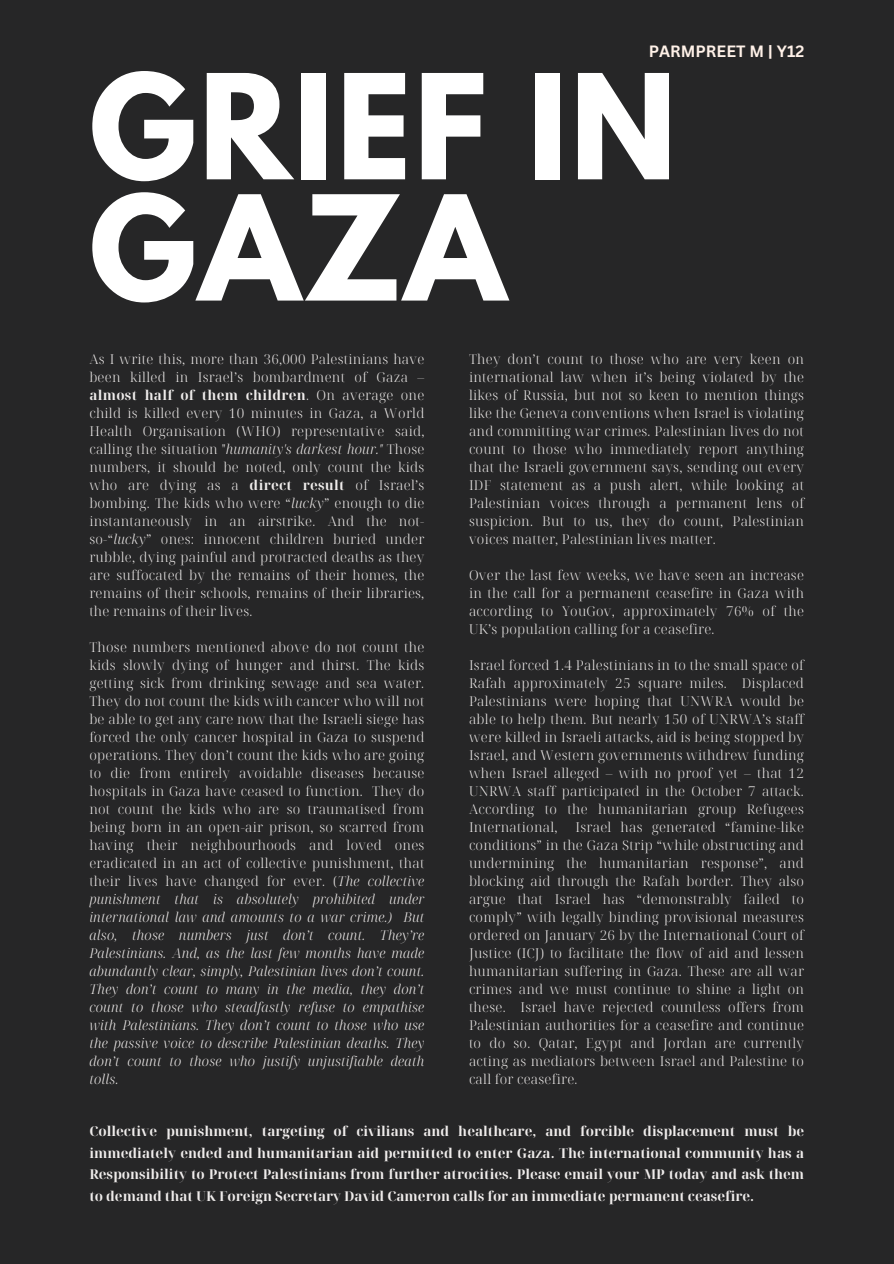
<style>
.page{position:relative;width:894px;height:1264px;background:#fff}
.page>*{position:absolute;margin:0;border:0;box-sizing:border-box;transform-origin:0 0}
.t1{font:700 128.85px/121.2px "League Spartan";letter-spacing:.02em;color:#fff}
.t2{font:700 15.9px "Canva Sans";color:#fff1e8}
.t3{font:300 13.5px/18px "Noto Serif Display";letter-spacing:.02em;color:#efeceb;text-align:justify}
.t4{font:700 13.5px/21.3px "Noto Serif Display";color:#efeceb;text-align:justify}
.s1{font-weight:700}
.s2{font-style:italic}
</style>
<div class="page">
<div style="left:0;top:0;width:893px;height:1263px;background:#262627"></div>
<h3 class="t2" style="left:648px;top:40px;width:157px">PARMPREET M | Y12</h3>
<h2 class="t1" style="left:89px;top:83px;width:588px">GRIEF IN<br>GAZA</h2>
<h1 class="t3" style="left:89px;top:349px;width:336px">As I write this, more than 36,000 Palestinians have been killed in Israel’s bombardment of Gaza – <span class="s1">almost half of them children</span>. On average one child is killed every 10 minutes in Gaza, a World Health Organisation (WHO) representative said, calling the situation "<span class="s2">humanity's darkest hour."</span> Those numbers, it should be noted, only count the kids who are dying as a <span class="s1">direct result</span> of Israel’s bombing. The kids who were “<span class="s2">lucky</span>” enough to die instantaneously in an airstrike. And the not&shy;so-“<span class="s2">lucky</span>” ones: innocent children buried under rubble, dying painful and protracted deaths as they are suffocated by the remains of their homes, the remains of their schools, remains of their libraries, the remains of their lives.</h1>
<p class="t3" style="left:89px;top:637px;width:336px">Those numbers mentioned above do not count the kids slowly dying of hunger and thirst. The kids getting sick from drinking sewage and sea water.<br>They do not count the kids with cancer who will not be able to get any care now that the Israeli siege has forced the only cancer hospital in Gaza to suspend operations. They don’t count the kids who are going to die from entirely avoidable diseases because hospitals in Gaza have ceased to function. They do not count the kids who are so traumatised from being born in an open-air prison, so scarred from having their neighbourhoods and loved ones eradicated in an act of collective punishment, that their lives have changed for ever. (<span class="s2">The collective punishment that is absolutely prohibited under international law and amounts to a war crime.) But also, those numbers just don’t count. They’re Palestinians. And, as the last few months have made abundantly clear, simply, Palestinian lives don’t count.<br>They don’t count to many in the media, they don’t count to those who steadfastly refuse to empathise with Palestinians. They don’t count to those who use the passive voice to describe Palestinian deaths. They don’t count to those who justify unjustifiable death tolls.</span></p>
<p class="t3" style="left:469px;top:349px;width:336px">They don’t count to those who are very keen on international law when it’s being violated by the likes of Russia, but not so keen to mention things like the Geneva conventions when Israel is violating and committing war crimes. Palestinian lives do not count to those who immediately report anything that the Israeli government says, sending out every IDF statement as a push alert, while looking at Palestinian voices through a permanent lens of suspicion. But to us, they do count, Palestinian voices matter, Palestinian lives matter.</p>
<p class="t3" style="left:469px;top:565px;width:336px">Over the last few weeks, we have seen an increase in the call for a permanent ceasefire in Gaza with according to YouGov, approximately 76% of the UK’s population calling for a ceasefire.</p>
<p class="t3" style="left:469px;top:655px;width:336px">Israel forced 1.4 Palestinians in to the small space of Rafah approximately 25 square miles. Displaced Palestinians were hoping that UNWRA would be able to help them. But nearly 150 of UNRWA’s staff were killed in Israeli attacks, aid is being stopped by Israel, and Western governments withdrew funding when Israel alleged – with no proof yet – that 12<br>UNRWA staff participated in the October 7 attack.<br>According to the humanitarian group Refugees International,</p>
<p class="t3" style="left:469px;top:817px;width:336px;text-indent:106px">Israel has generated “famine-like conditions” in the Gaza Strip “while obstructing and undermining the humanitarian response”, and blocking aid through the Rafah border. They also argue that Israel has “demonstrably failed to comply” with legally binding provisional measures ordered on January 26 by the International Court of Justice (ICJ) to facilitate the flow of aid and lessen humanitarian suffering in Gaza. These are all war crimes and we must continue to shine a light on these. Israel have rejected countless offers from Palestinian authorities for a ceasefire and continue to do so. Qatar, Egypt and Jordan are currently acting as mediators between Israel and Palestine to call for ceasefire.</p>
<p class="t4" style="left:89px;top:1120px;width:716px">Collective punishment, targeting of civilians and healthcare, and forcible displacement must be immediately ended and humanitarian aid permitted to enter Gaza. The international community has a Responsibility to Protect Palestinians from further atrocities. Please email your MP today and ask them to demand that UK Foreign Secretary David Cameron calls for an immediate permanent ceasefire.</p>
</div>
